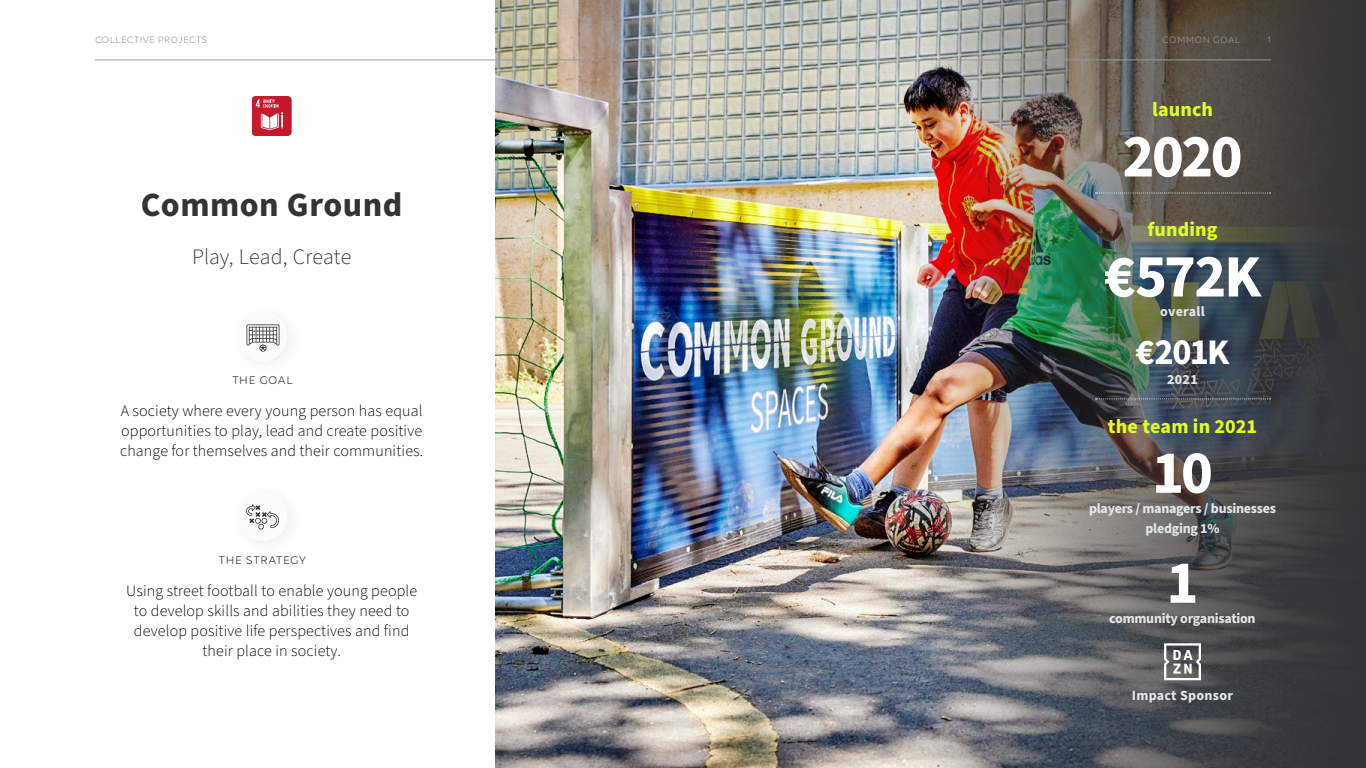
<style>
.page{position:relative;width:1366px;height:768px;background:#fff}
.page>*{position:absolute;margin:0;border:0;box-sizing:border-box;transform-origin:0 0}
.t1{font:700 60px "Source Sans Pro";letter-spacing:-.04em;color:#fff}
.t2{font:700 36px "Source Sans Pro";color:#fff}
.t3{font:700 34px "Source Sans Pro";letter-spacing:.015em;color:#333435}
.t4{font:300 22px "Source Sans Pro";letter-spacing:.005em;color:#333435}
.t5{font:700 20px "Source Sans Pro";letter-spacing:.005em;color:#dfff24}
.t6{font:300 16px/20px "Source Sans Pro";letter-spacing:.01em;color:#000;text-align:center}
.t7{font:700 14px/20px "Source Sans Pro";letter-spacing:-.02em;color:#e1e5e6;text-align:center}
.t8{font:700 14px "Source Sans Pro";letter-spacing:.02em;color:#e1e5e6}
.t9{font:700 14px "Source Sans Pro";letter-spacing:.015em;color:#e1e5e6}
.t10{font:12px "Volte Rounded";letter-spacing:.05em;color:#333435}
.t11{font:10px "Volte Rounded";letter-spacing:.035em;color:#999a9a}
</style>
<div class="page">
<img style="left:495px;top:0;width:429px;height:768px">
<img style="left:924px;top:0;width:442px;height:768px">
<svg style="left:1096px;top:192px;width:175px;height:1px"></svg>
<svg style="left:1096px;top:398px;width:175px;height:1px"></svg>
<svg style="left:1164px;top:643px;width:37px;height:37px"></svg>
<div style="left:238px;top:311px;width:50px;height:50px;background:#f8f9f9;border-radius:50%"></div>
<svg style="left:246px;top:324px;width:33px;height:28px"></svg>
<div style="left:238px;top:491px;width:50px;height:50px;background:#f8f9f9;border-radius:50%"></div>
<svg style="left:246px;top:504px;width:33px;height:25px"></svg>
<svg style="left:252px;top:96px;width:39px;height:40px;background:#d04656"></svg>
<hr style="left:95px;top:60px;width:1176px;height:1px;background:#999a9a">
<p class="t11" style="left:95px;top:34px;width:114px">COLLECTIVE PROJECTS</p>
<p class="t11" style="left:1162px;top:34px;width:80px">COMMON GOAL</p>
<p class="t11" style="left:1267px;top:34px;width:6px">1</p>
<h3 class="t3" style="left:141px;top:182px;width:263px">Common Ground</h3>
<h3 class="t4" style="left:192px;top:242px;width:161px">Play, Lead, Create</h3>
<p class="t10" style="left:232px;top:373px;width:62px">THE GOAL</p>
<p class="t6" style="left:120px;top:401px;width:305px;text-align:justify">A society where every young person has equal opportunities to play, lead and create positive change for themselves and their communities.</p>
<p class="t10" style="left:219px;top:553px;width:89px">THE STRATEGY</p>
<p class="t6" style="left:126px;top:581px;width:293px">Using street football to enable young people to develop skills and abilities they need to develop positive life perspectives and find their place in society.</p>
<p class="t5" style="left:1152px;top:96px;width:62px">launch</p>
<h1 class="t1" style="left:1122px;top:116px;width:122px">2020</h1>
<p class="t5" style="left:1148px;top:216px;width:71px">funding</p>
<h1 class="t1" style="left:1104px;top:236px;width:159px">€572K</h1>
<p class="t9" style="left:1160px;top:302px;width:46px">overall</p>
<h2 class="t2" style="left:1136px;top:328px;width:95px">€201K</h2>
<p class="t7" style="left:1167px;top:370px;width:32px">2021</p>
<p class="t5" style="left:1108px;top:413px;width:151px">the team in 2021</p>
<h1 class="t1" style="left:1152px;top:432px;width:62px">10</h1>
<p class="t7" style="left:1089px;top:499px;width:188px">players / managers / businesses pledging 1%</p>
<h1 class="t1" style="left:1167px;top:542px;width:33px">1</h1>
<p class="t7" style="left:1109px;top:608px;width:148px">community organisation</p>
<p class="t8" style="left:1132px;top:686px;width:103px">Impact Sponsor</p>
</div>
